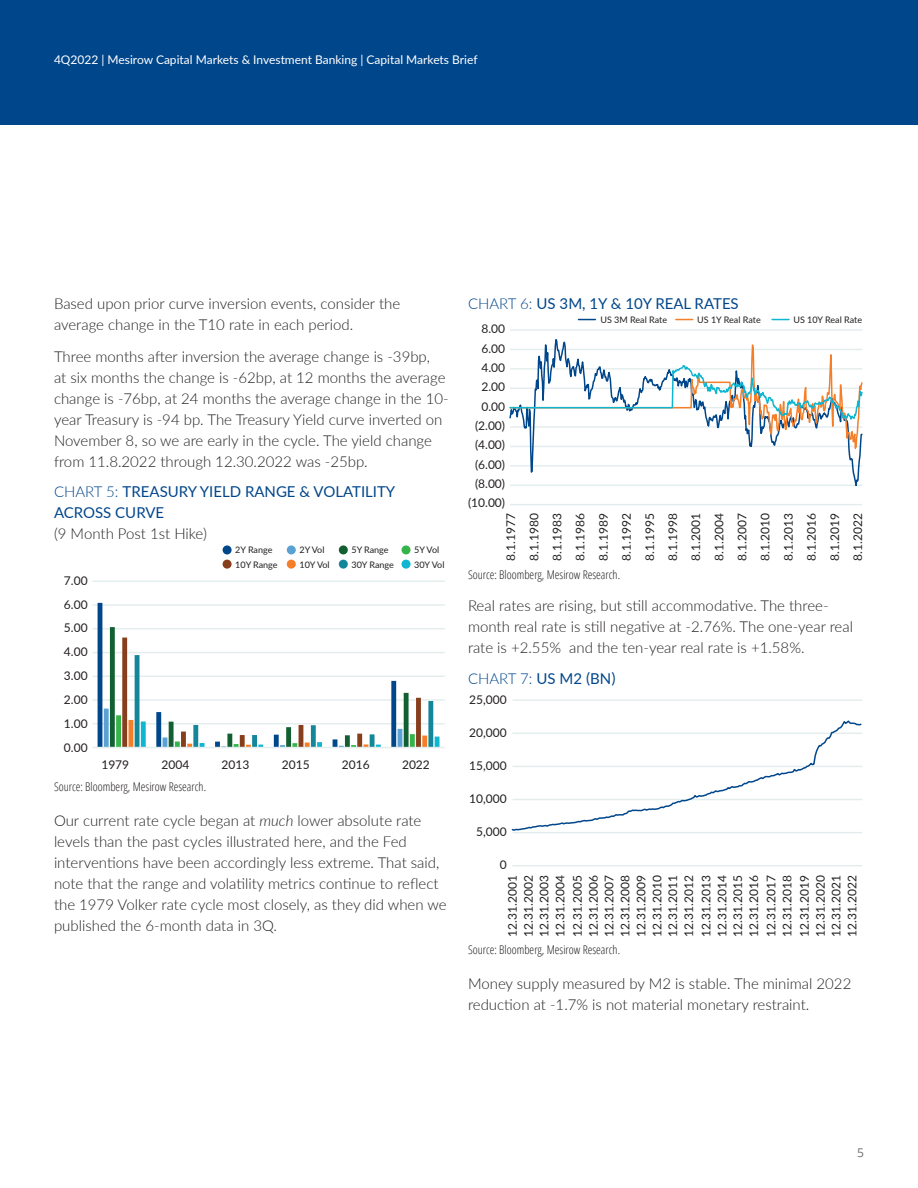
<style>
.page{position:relative;width:918px;height:1188px;background:#fff}
.page>*{position:absolute;margin:0;border:0;box-sizing:border-box;transform-origin:0 0}
._3_Body{font:300 15px/21px "Lato";color:#231f20}
._4_Chart__Subhead_NO{font:15px/21px "Lato";color:#00468b}
._4_Chart_content{font:300 15px "Lato";color:#231f20}
.t1{font:12px/15.9px "Lato";color:#231f20;text-align:justify}
._4_Chart_Footnote_NO{font:300 condensed 12px "Open Sans";color:#231f20}
.t2{font:12px "Lato";color:#fff}
.t3{font:12px "Open Sans";color:#6c6d70}
.t4{font:9px "Lato";color:#211e1e}
.s1{font-weight:300}
.s2{font-style:italic}
</style>
<div class="page">
<div style="left:0;top:0;width:918px;height:124px;background:#00468b"></div>
<hr style="left:93px;top:628px;width:352px;height:2px;background:#e4edee">
<hr style="left:93px;top:581px;width:352px;height:1px;background:#e4edee">
<hr style="left:93px;top:723px;width:352px;height:1px;background:#e4edee">
<hr style="left:93px;top:676px;width:352px;height:1px;background:#e4edee">
<hr style="left:93px;top:699px;width:352px;height:2px;background:#e4edee">
<hr style="left:93px;top:652px;width:352px;height:1px;background:#e4edee">
<hr style="left:93px;top:604px;width:352px;height:2px;background:#e4edee">
<div style="left:223px;top:545px;width:9px;height:9px;background:#00468b;border-radius:50%"></div>
<div style="left:287px;top:545px;width:9px;height:9px;background:#59a2d3;border-radius:50%"></div>
<div style="left:339px;top:545px;width:9px;height:9px;background:#125f31;border-radius:50%"></div>
<div style="left:402px;top:545px;width:9px;height:9px;background:#35b44a;border-radius:50%"></div>
<div style="left:223px;top:560px;width:9px;height:9px;background:#873e1c;border-radius:50%"></div>
<div style="left:287px;top:560px;width:9px;height:9px;background:#f47f28;border-radius:50%"></div>
<div style="left:339px;top:560px;width:9px;height:9px;background:#13869a;border-radius:50%"></div>
<div style="left:402px;top:560px;width:9px;height:9px;background:#0fb6d1;border-radius:50%"></div>
<svg style="left:98px;top:603px;width:342px;height:144px"></svg>
<hr style="left:93px;top:747px;width:352px;height:1px;background:#e4edee">
<hr style="left:510px;top:504px;width:352px;height:1px;background:#e4edee">
<svg style="left:510px;top:472px;width:352px;height:14px"></svg>
<svg style="left:510px;top:318px;width:353px;height:154px"></svg>
<svg style="left:509px;top:360px;width:354px;height:64px"></svg>
<hr style="left:512px;top:699px;width:350px;height:2px;background:#e4edee">
<hr style="left:512px;top:865px;width:350px;height:1px;background:#e4edee">
<hr style="left:512px;top:832px;width:350px;height:1px;background:#e4edee">
<svg style="left:511px;top:720px;width:351px;height:111px"></svg>
<p class="t2" style="left:54px;top:51px;width:425px">4Q2022 | Mesirow Capital Markets &amp; Investment Banking | Capital Markets Brief</p>
<p class="_3_Body" style="left:54px;top:293px;width:348px">Based upon prior curve inversion events, consider the average change in the T10 rate in each period.</p>
<p class="_3_Body" style="left:54px;top:345px;width:396px">Three months after inversion the average change is -39bp,<br>at six months the change is -62bp, at 12 months the average change is -76bp, at 24 months the average change in the 10- year Treasury is -94 bp. The Treasury Yield curve inverted on November 8, so we are early in the cycle. The yield change from 11.8.2022 through 12.30.2022 was -25bp.</p>
<p class="_4_Chart__Subhead_NO" style="left:54px;top:481px;width:343px"><span class="s1">CHART 5:</span> TREASURY YIELD RANGE &amp; VOLATILITY<br>ACROSS CURVE</p>
<p class="_4_Chart_content" style="left:54px;top:524px;width:154px">(9 Month Post 1st Hike)</p>
<p class="t1" style="left:64px;top:568px;width:25px;line-height:23.9px">7.00<br>6.00</p>
<p class="t1" style="left:64px;top:620px;width:25px">5.00</p>
<p class="t1" style="left:64px;top:663px;width:25px;line-height:23.9px">3.00<br>2.00<br>1.00</p>
<p class="t1" style="left:64px;top:643px;width:25px">4.00</p>
<p class="t1" style="left:64px;top:739px;width:25px">0.00</p>
<p class="t4" style="left:235px;top:544px;width:39px">2Y Range</p>
<p class="t4" style="left:299px;top:544px;width:27px">2Y Vol</p>
<p class="t4" style="left:351px;top:544px;width:39px">5Y Range</p>
<p class="t4" style="left:414px;top:544px;width:27px">5Y Vol</p>
<p class="t4" style="left:235px;top:558px;width:44px">10Y Range</p>
<p class="t4" style="left:299px;top:558px;width:32px">10Y Vol</p>
<p class="t4" style="left:351px;top:558px;width:44px">30Y Range</p>
<p class="t4" style="left:414px;top:558px;width:32px">30Y Vol</p>
<p class="t1" style="left:101px;top:756px;width:29px">1979</p>
<p class="t1" style="left:162px;top:756px;width:29px">2004</p>
<p class="t1" style="left:222px;top:756px;width:29px">2013</p>
<p class="t1" style="left:282px;top:756px;width:29px">2015</p>
<p class="t1" style="left:342px;top:756px;width:29px">2016</p>
<p class="t1" style="left:402px;top:756px;width:29px">2022</p>
<p class="_4_Chart_Footnote_NO" style="left:54px;top:778px;width:154px">Source: Bloomberg, Mesirow Research.</p>
<p class="_3_Body" style="left:54px;top:810px;width:394px">Our current rate cycle began at <span class="s2">much</span> lower absolute rate levels than the past cycles illustrated here, and the Fed interventions have been accordingly less extreme. That said, note that the range and volatility metrics continue to reflect the 1979 Volker rate cycle most closely, as they did when we published the 6-month data in 3Q.</p>
<p class="_4_Chart__Subhead_NO" style="left:468px;top:292px;width:272px"><span class="s1">CHART 6:</span> US 3M, 1Y &amp; 10Y REAL RATES</p>
<p class="t1" style="left:481px;top:321px;width:25px">8.00</p>
<p class="t1" style="left:481px;top:338px;width:25px;line-height:19.4px">6.00<br>4.00<br>2.00<br>0.00</p>
<p class="t1" style="left:475px;top:417px;width:32px">(2.00)</p>
<p class="t1" style="left:475px;top:437px;width:32px">(4.00)</p>
<p class="t1" style="left:475px;top:456px;width:32px">(6.00)</p>
<p class="t1" style="left:475px;top:475px;width:32px">(8.00)</p>
<p class="t1" style="left:468px;top:495px;width:39px">(10.00)</p>
<p class="t4" style="left:600px;top:313px;width:68px">US 3M Real Rate</p>
<p class="t4" style="left:697px;top:313px;width:65px">US 1Y Real Rate</p>
<p class="t4" style="left:793px;top:313px;width:70px">US 10Y Real Rate</p>
<p class="t1" style="left:499px;top:561px;width:49px;line-height:23.1px;rotate:-90deg">8.1.1977<br>8.1.1980<br>8.1.1983<br>8.1.1986<br>8.1.1989<br>8.1.1992<br>8.1.1995<br>8.1.1998<br>8.1.2001<br>8.1.2004<br>8.1.2007<br>8.1.2010<br>8.1.2013<br>8.1.2016<br>8.1.2019<br>8.1.2022</p>
<p class="_4_Chart_Footnote_NO" style="left:468px;top:567px;width:154px">Source: Bloomberg, Mesirow Research.</p>
<p class="_3_Body" style="left:468px;top:595px;width:387px">Real rates are rising, but still accommodative. The three&shy;month real rate is still negative at -2.76%. The one-year real rate is +2.55% and the ten-year real rate is +1.58%.</p>
<p class="_4_Chart__Subhead_NO" style="left:468px;top:667px;width:149px"><span class="s1">CHART 7:</span> US M2 (BN)</p>
<p class="t1" style="left:469px;top:691px;width:39px">25,000</p>
<p class="t1" style="left:469px;top:724px;width:39px">20,000</p>
<p class="t1" style="left:469px;top:757px;width:39px">15,000</p>
<p class="t1" style="left:469px;top:790px;width:39px">10,000</p>
<p class="t1" style="left:476px;top:823px;width:32px">5,000</p>
<p class="t1" style="left:500px;top:856px;width:8px">0</p>
<p class="t1" style="left:504px;top:937px;width:63px;rotate:-90deg">12.31.2001<br>12.31.2002<br>12.31.2003<br>12.31.2004</p>
<p class="t1" style="left:569px;top:937px;width:63px;rotate:-90deg">12.31.2005<br>12.31.2006<br>12.31.2007<br>12.31.2008<br>12.31.2009<br>12.31.2010<br>12.31.2011<br>12.31.2012</p>
<p class="t1" style="left:698px;top:937px;width:63px;rotate:-90deg">12.31.2013<br>12.31.2014<br>12.31.2015<br>12.31.2016</p>
<p class="t1" style="left:763px;top:937px;width:63px;rotate:-90deg">12.31.2017<br>12.31.2018</p>
<p class="t1" style="left:796px;top:937px;width:63px;rotate:-90deg">12.31.2019<br>12.31.2020<br>12.31.2021<br>12.31.2022</p>
<p class="_4_Chart_Footnote_NO" style="left:468px;top:942px;width:154px">Source: Bloomberg, Mesirow Research.</p>
<p class="_3_Body" style="left:468px;top:973px;width:385px">Money supply measured by M2 is stable. The minimal 2022 reduction at -1.7% is not material monetary restraint.</p>
<p class="t3" style="left:857px;top:1144px;width:8px">5</p>
</div>
